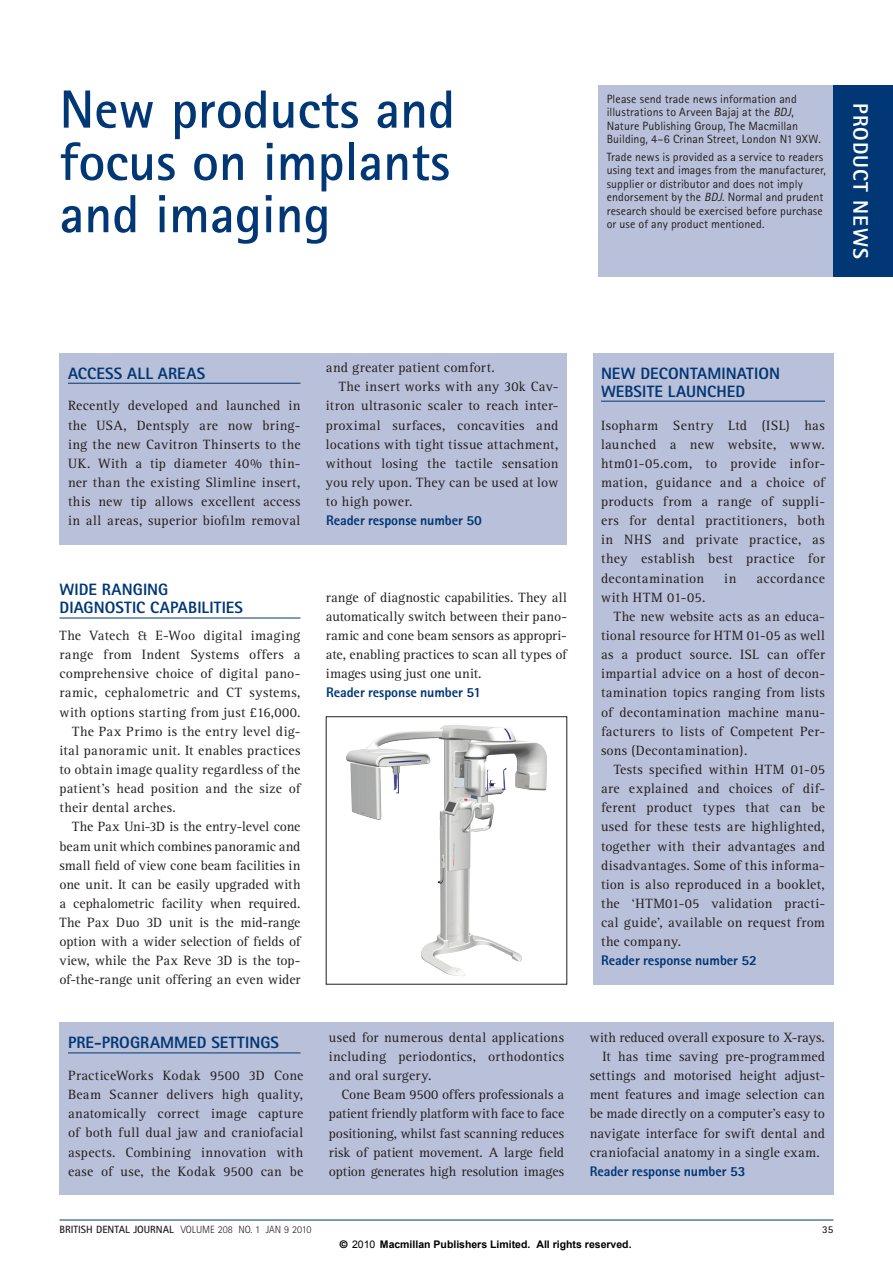
<style>
.page{position:relative;width:893px;height:1263px;background:#fff}
.page>*{position:absolute;margin:0;border:0;box-sizing:border-box;transform-origin:0 0}
.t1{font:700 53.85px/52.3px "Rotis Sans Serif";color:#013775;text-align:justify}
.t2{font:800 21px "Rotis Sans Serif";letter-spacing:.05em;color:#fff}
.t3{font:800 16.5px/18px "Rotis Sans Serif";letter-spacing:.005em;color:#013775}
.t4{font:13.95px/19.2px "Rotis Serif";letter-spacing:.015em;color:#231f20;text-align:justify}
.t5{font:13.95px "Rotis Serif";letter-spacing:-.005em;color:#231f20}
.t6{font:800 13.95px "Rotis Sans Serif";letter-spacing:-.005em;color:#013775}
.t7{font:13.95px "Rotis Serif";letter-spacing:-.01em;color:#231f20}
.t8{font:13.95px "Rotis Serif";letter-spacing:.05em;color:#231f20}
.t9{font:12px/13.5px "Rotis Sans Serif";letter-spacing:.01em;color:#231f20}
.t10{font:700 10.5px "Arial";color:#000}
.t11{font:300 10.5px "Rotis Sans Serif";color:#231f20}
.t12{font:700 10.5px "Rotis Sans Serif";color:#231f20}
.s1{font-style:italic}
.s2{font-weight:700}
.s3{font-family:"Helvetica"}
.s4{font-weight:400}
</style>
<div class="page">
<div style="left:592px;top:353px;width:241px;height:631px;background:#b9c0d9"></div>
<hr style="left:59px;top:1220px;width:774px;height:1px;background:#013775">
<div style="left:598px;top:85px;width:295px;height:191px;background:#b9c0d9"></div>
<div style="left:833px;top:85px;width:60px;height:191px;background:#013775"></div>
<div style="left:59px;top:353px;width:508px;height:191px;background:#b9c0d9"></div>
<div style="left:59px;top:1023px;width:774px;height:172px;background:#b9c0d9"></div>
<hr style="left:68px;top:383px;width:232px;height:1px;background:#013775">
<hr style="left:68px;top:1053px;width:232px;height:1px;background:#013775">
<hr style="left:601px;top:401px;width:224px;height:1px;background:#013775">
<hr style="left:59px;top:618px;width:241px;height:1px;background:#013775">
<svg style="left:346px;top:724px;width:201px;height:252px"></svg>
<img style="left:515px;top:766px;width:32px;height:25px">
<h1 class="t1" style="left:59px;top:89px;width:397px">New products and focus on implants and imaging</h1>
<p class="t9" style="left:607px;top:93px;width:216px">Please send trade news information and illustrations to Arveen Bajaj at the <span class="s1">BDJ</span>, Nature Publishing Group, The Macmillan Building, 4–6 Crinan Street, London N1 9XW.</p>
<p class="t9" style="left:607px;top:151px;width:221px">Trade news is provided as a service to readers using text and images from the manufacturer, supplier or distributor and does not imply endorsement by the <span class="s1">BDJ</span>. Normal and prudent research should be exercised before purchase or use of any product mentioned.</p>
<h2 class="t2" style="left:868px;top:103px;width:157px;rotate:90deg">PRODUCT NEWS</h2>
<p class="t3" style="left:68px;top:366px;width:139px">ACCESS ALL AREAS</p>
<p class="t4" style="left:68px;top:397px;width:234px">Recently developed and launched in the USA, Dentsply are now bring&shy;ing the new Cavitron Thinserts to the UK. With a tip diameter 40% thin&shy;ner than the existing Slimline insert, this new tip allows excellent access in all areas, superior biofilm removal</p>
<p class="t3" style="left:59px;top:583px;width:185px">WIDE RANGING<br>DIAGNOSTIC CAPABILITIES</p>
<p class="t4" style="left:59px;top:627px;width:242px">The Vatech &amp; E-Woo digital imaging</p>
<p class="t4" style="left:59px;top:646px;width:242px">range from Indent Systems offers a</p>
<p class="t4" style="left:59px;top:665px;width:242px">comprehensive choice of digital pano-</p>
<p class="t4" style="left:59px;top:684px;width:242px">ramic, cephalometric and CT systems,</p>
<p class="t4" style="left:59px;top:704px;width:243px">with options starting from just £16,000.</p>
<p class="t4" style="left:72px;top:723px;width:230px">The Pax Primo is the entry level dig-</p>
<p class="t4" style="left:59px;top:742px;width:242px">ital panoramic unit. It enables practices</p>
<p class="t4" style="left:59px;top:761px;width:242px">to obtain image quality regardless of the</p>
<p class="t4" style="left:59px;top:780px;width:242px">patient’s head position and the size of</p>
<p class="t4" style="left:59px;top:799px;width:118px">their dental arches.</p>
<p class="t5" style="left:72px;top:822px;width:230px">The Pax Uni-3D is the entry-level cone</p>
<p class="t5" style="left:59px;top:841px;width:242px">beam unit which combines panoramic and</p>
<p class="t5" style="left:59px;top:860px;width:242px">small field of view cone beam facilities in</p>
<p class="t5" style="left:59px;top:879px;width:242px">one unit. It can be easily upgraded with</p>
<p class="t4" style="left:59px;top:895px;width:242px">a cephalometric facility when required.</p>
<p class="t4" style="left:59px;top:914px;width:242px">The Pax Duo 3D unit is the mid-range</p>
<p class="t7" style="left:59px;top:937px;width:242px">option with a wider selection of fields of</p>
<p class="t7" style="left:59px;top:956px;width:242px">view, while the Pax Reve 3D is the top-</p>
<p class="t4" style="left:59px;top:972px;width:242px">of-the-range unit offering an even wider</p>
<p class="t3" style="left:68px;top:1035px;width:212px">PRE-PROGRAMMED SETTINGS</p>
<p class="t4" style="left:68px;top:1067px;width:237px">PracticeWorks Kodak 9500 3D Cone Beam Scanner delivers high quality, anatomically correct image capture of both full dual jaw and craniofacial aspects. Combining innovation with ease of use, the Kodak 9500 can be</p>
<p class="t4" style="left:326px;top:359px;width:170px">and greater patient comfort.</p>
<p class="t4" style="left:339px;top:378px;width:221px">The insert works with any 30k Cav-</p>
<p class="t4" style="left:326px;top:397px;width:234px">itron ultrasonic scaler to reach inter-</p>
<p class="t4" style="left:326px;top:417px;width:234px">proximal surfaces, concavities and</p>
<p class="t4" style="left:326px;top:436px;width:234px">locations with tight tissue attachment,</p>
<p class="t4" style="left:326px;top:455px;width:234px">without losing the tactile sensation</p>
<p class="t4" style="left:326px;top:474px;width:234px">you rely upon. They can be used at low</p>
<p class="t4" style="left:326px;top:493px;width:88px">to high power.</p>
<p class="t6" style="left:326px;top:516px;width:157px">Reader response number 50</p>
<p class="t4" style="left:326px;top:589px;width:242px">range of diagnostic capabilities. They all automatically switch between their pano&shy;ramic and cone beam sensors as appropri&shy;ate, enabling practices to scan all types of images using just one unit.</p>
<p class="t6" style="left:326px;top:688px;width:157px">Reader response number 51</p>
<p class="t3" style="left:601px;top:366px;width:180px">NEW DECONTAMINATION<br>WEBSITE LAUNCHED</p>
<p class="t4" style="left:601px;top:417px;width:225px">Isopharm Sentry Ltd (ISL) has launched a new website, www. htm01-05.com, to provide infor&shy;mation, guidance and a choice of products from a range of suppli&shy;ers for dental practitioners, both in NHS and private practice, as they establish best practice for decontamination</p>
<p class="t4" style="left:724px;top:570px;width:14px">in</p>
<p class="t4" style="left:756px;top:570px;width:70px">accordance</p>
<p class="t8" style="left:601px;top:592px;width:106px">with HTM 01-05.</p>
<p class="t4" style="left:614px;top:608px;width:213px">The new website acts as an educa-</p>
<p class="t4" style="left:601px;top:627px;width:225px">tional resource for HTM 01-05 as well</p>
<p class="t4" style="left:601px;top:646px;width:225px">as a product source. ISL can offer</p>
<p class="t4" style="left:601px;top:665px;width:225px">impartial advice on a host of decon-</p>
<p class="t4" style="left:601px;top:684px;width:225px">tamination topics ranging from lists</p>
<p class="t4" style="left:601px;top:704px;width:225px">of decontamination machine manu-</p>
<p class="t4" style="left:601px;top:723px;width:225px">facturers to lists of Competent Per-</p>
<p class="t4" style="left:601px;top:742px;width:148px">sons (Decontamination).</p>
<p class="t4" style="left:614px;top:761px;width:213px">Tests specified within HTM 01-05</p>
<p class="t4" style="left:601px;top:780px;width:225px">are explained and choices of dif-</p>
<p class="t4" style="left:601px;top:799px;width:225px">ferent product types that can be</p>
<p class="t4" style="left:601px;top:818px;width:225px">used for these tests are highlighted,</p>
<p class="t4" style="left:601px;top:838px;width:225px">together with their advantages and</p>
<p class="t4" style="left:601px;top:857px;width:225px">disadvantages. Some of this informa-</p>
<p class="t4" style="left:601px;top:876px;width:225px">tion is also reproduced in a booklet,</p>
<p class="t4" style="left:601px;top:895px;width:225px">the ‘HTM01-05 validation practi-</p>
<p class="t4" style="left:601px;top:914px;width:225px">cal guide’, available on request from</p>
<p class="t4" style="left:601px;top:933px;width:82px">the company.</p>
<p class="t6" style="left:601px;top:956px;width:157px">Reader response number 52</p>
<p class="t4" style="left:329px;top:1029px;width:237px">used for numerous dental applications including periodontics, orthodontics and oral surgery.</p>
<p class="t4" style="left:329px;top:1086px;width:237px;text-indent:13px">Cone Beam 9500 offers professionals a patient friendly platform with face to face positioning, whilst fast scanning reduces risk of patient movement. A large field option generates high resolution images</p>
<p class="t4" style="left:590px;top:1029px;width:237px">with reduced overall exposure to X-rays.</p>
<p class="t4" style="left:602px;top:1048px;width:224px">It has time saving pre-programmed</p>
<p class="t4" style="left:590px;top:1067px;width:237px">settings and motorised height adjust-</p>
<p class="t4" style="left:590px;top:1086px;width:237px">ment features and image selection can</p>
<p class="t4" style="left:590px;top:1105px;width:237px">be made directly on a computer’s easy to</p>
<p class="t4" style="left:590px;top:1125px;width:237px">navigate interface for swift dental and</p>
<p class="t4" style="left:590px;top:1144px;width:232px">craniofacial anatomy in a single exam.</p>
<p class="t6" style="left:590px;top:1166px;width:157px">Reader response number 53</p>
<p class="t11" style="left:59px;top:1226px;width:253px"><span class="s2">BRITISH DENTAL JOURNAL</span> VOLUME 208 NO. 1 JAN 9 2010</p>
<p class="t12" style="left:822px;top:1226px;width:13px">35</p>
<p class="t10" style="left:340px;top:1237px;width:293px"><span class="s3">©</span> <span class="s4">2010</span> Macmillan Publishers Limited. All rights reserved.</p>
</div>
